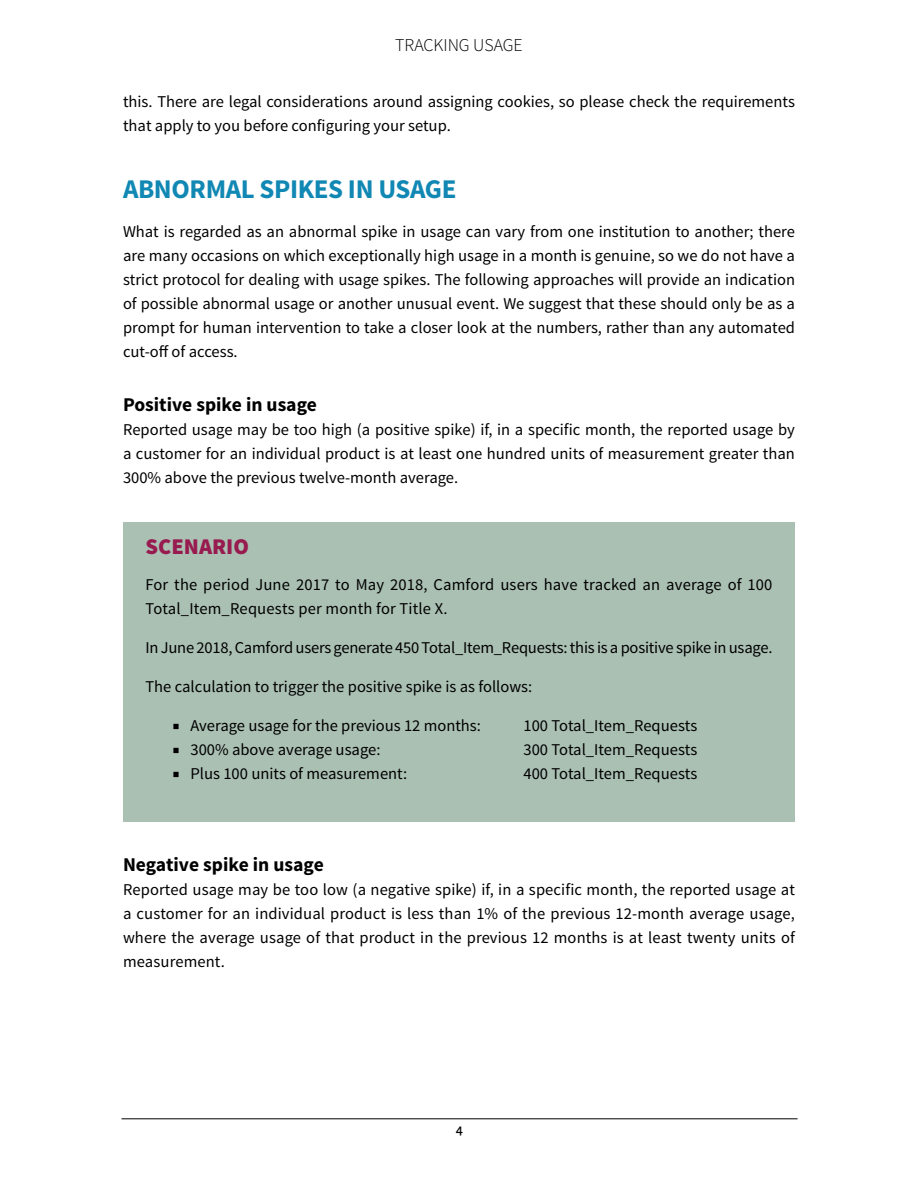
<style>
.page{position:relative;width:918px;height:1188px;background:#fff}
.page>*{position:absolute;margin:0;border:0;box-sizing:border-box;transform-origin:0 0}
.subhead_1{font:700 27px "Source Sans Pro";letter-spacing:-.015em;color:#1188b4}
.scenario{font:900 22.5px "Source Sans Pro";color:#981b50}
.subhead_2{font:700 19.5px "Source Sans Pro";color:#000}
.t1{font:300 18px "Source Sans Pro";color:#000}
.body{font:16.5px/24px "Source Sans Pro";color:#000;text-align:justify}
.t2{font:500 15px "Alegreya Sans";color:#000}
.s1{font-family:"Minion Pro";font-size:18px}
</style>
<div class="page">
<hr style="left:122px;top:1119px;width:676px;height:1px;background:#000">
<div style="left:123px;top:522px;width:672px;height:300px;background:#aac0b3"></div>
<p class="t1" style="left:395px;top:34px;width:20px">TRACKING</p>
<p class="t1" style="left:473px;top:34px;width:11px">USAGE</p>
<p class="body" style="left:123px;top:90px;width:674px">this. There are legal considerations around assigning cookies, so please check the requirements that apply to you before configuring your setup.</p>
<p class="subhead_1" style="left:123px;top:172px;width:335px">ABNORMAL SPIKES IN USAGE</p>
<p class="body" style="left:123px;top:220px;width:674px">What is regarded as an abnormal spike in usage can vary from one institution to another; there are many occasions on which exceptionally high usage in a month is genuine, so we do not have a strict protocol for dealing with usage spikes. The following approaches will provide an indication of possible abnormal usage or another unusual event. We suggest that these should only be as a prompt for human intervention to take a closer look at the numbers, rather than any automated cut-off of access.</p>
<p class="subhead_2" style="left:123px;top:392px;width:195px">Positive spike in usage</p>
<p class="body" style="left:123px;top:418px;width:674px">Reported usage may be too high (a positive spike) if, in a specific month, the reported usage by a customer for an individual product is at least one hundred units of measurement greater than 300% above the previous twelve-month average.</p>
<p class="scenario" style="left:146px;top:532px;width:105px">SCENARIO</p>
<p class="body" style="left:146px;top:573px;width:628px">For the period June 2017 to May 2018, Camford users have tracked an average of 100<br>Total_Item_Requests per month for Title X.</p>
<p class="body" style="left:146px;top:636px;width:626px">In June 2018, Camford users generate 450 Total_Item_Requests: this is a positive spike in usage.</p>
<p class="body" style="left:146px;top:675px;width:388px">The calculation to trigger the positive spike is as follows:</p>
<p class="body" style="left:172px;top:714px;width:310px"><span class="s1">■</span> Average usage for the previous 12 months:</p>
<p class="body" style="left:524px;top:714px;width:175px">100 Total_Item_Requests</p>
<p class="body" style="left:172px;top:738px;width:209px"><span class="s1">■</span> 300% above average usage:</p>
<p class="body" style="left:524px;top:738px;width:175px">300 Total_Item_Requests</p>
<p class="body" style="left:172px;top:762px;width:236px"><span class="s1">■</span> Plus 100 units of measurement:</p>
<p class="body" style="left:524px;top:762px;width:175px">400 Total_Item_Requests</p>
<p class="subhead_2" style="left:123px;top:852px;width:202px">Negative spike in usage</p>
<p class="body" style="left:123px;top:878px;width:674px">Reported usage may be too low (a negative spike) if, in a specific month, the reported usage at a customer for an individual product is less than 1% of the previous 12-month average usage, where the average usage of that product in the previous 12 months is at least twenty units of measurement.</p>
<p class="t2" style="left:456px;top:1119px;width:9px">4</p>
</div>
